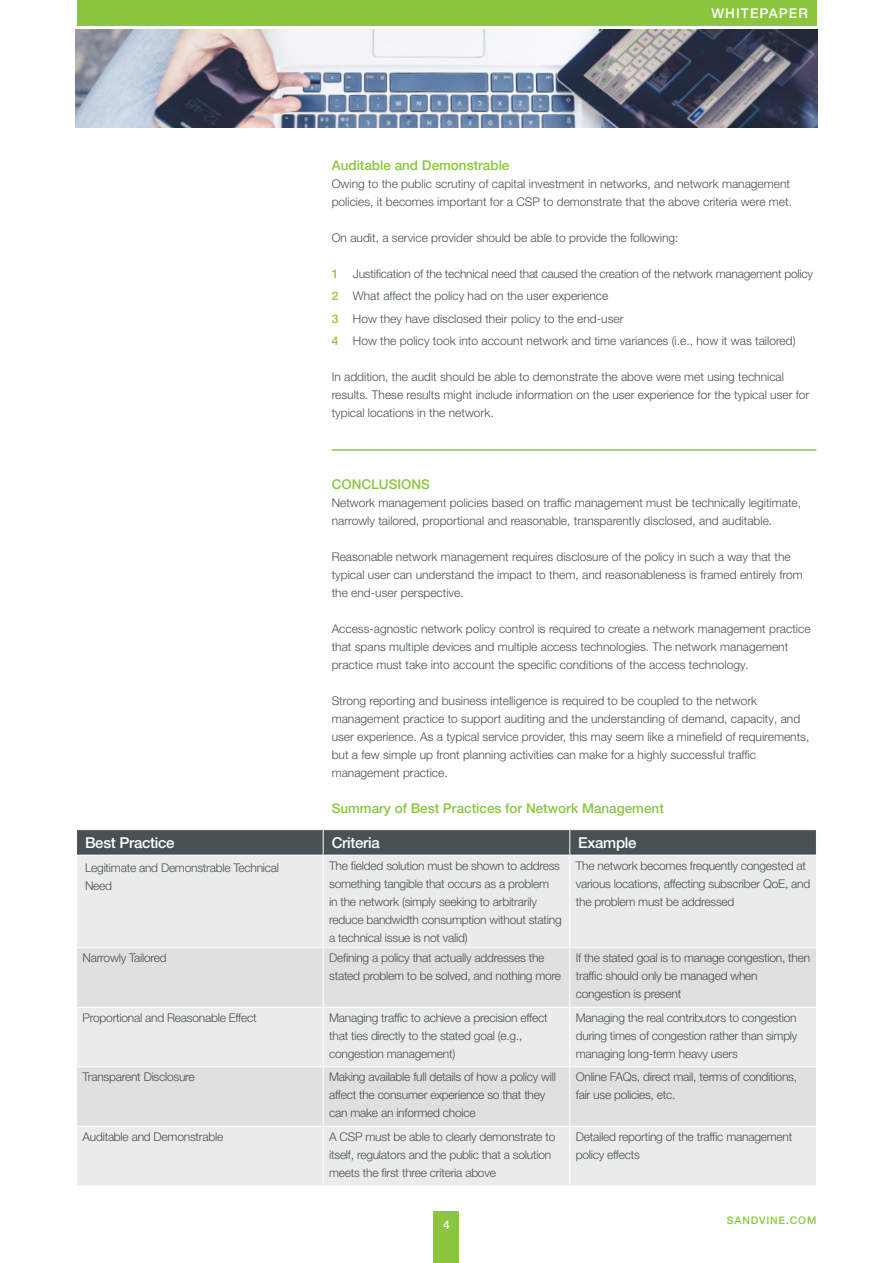
<style>
.page{position:relative;width:893px;height:1263px;background:#fff}
.page>*{position:absolute;margin:0;border:0;box-sizing:border-box;transform-origin:0 0}
.steps__lg_wht_number{font:500 15px "Helvetica Neue LT Pro";letter-spacing:-.02em;color:#fff}
.body_subhead{font:500 13.5px "Helvetica Neue LT Pro";color:#8bc63e}
.doc_type_top_title{font:500 13.5px "Helvetica Neue LT Pro";letter-spacing:.08em;color:#fff}
.body___paragraph{font:500 13.5px "Helvetica Neue LT Pro";color:#8bc63e}
.body___paragraph-2{font:300 12px/18px "Helvetica Neue LT Pro";color:#485153}
.steps__lg_wht_number-2{font:300 12px/18px "Helvetica Neue LT Pro";letter-spacing:-.02em;color:#485153}
.body___paragraph-3{font:300 12px "Helvetica Neue LT Pro";letter-spacing:-.02em;color:#485153}
.Figure_numbering_Wht{font:500 12px "Helvetica Neue LT Pro";color:#fff}
.t1{font:500 10.5px "Helvetica Neue LT Pro";letter-spacing:.08em;color:#8bc63e}
.s1{font-weight:500;color:#8bc63e}
</style>
<div class="page">
<div style="left:434px;top:1212px;width:25px;height:51px;background:#8bc63e"></div>
<hr style="left:332px;top:449px;width:484px;height:2px;background:#8bc63e">
<img style="left:76px;top:30px;width:741px;height:98px">
<div style="left:77px;top:856px;width:739px;height:329px;background:#eaecec"></div>
<svg style="left:77px;top:948px;width:739px;height:178px;background:#e2e4e4"></svg>
<hr style="left:76px;top:947px;width:247px;height:1px;background:#fff">
<hr style="left:323px;top:947px;width:247px;height:1px;background:#fff">
<hr style="left:570px;top:947px;width:247px;height:1px;background:#fff">
<hr style="left:76px;top:1007px;width:247px;height:1px;background:#fff">
<hr style="left:323px;top:1007px;width:247px;height:1px;background:#fff">
<hr style="left:570px;top:1007px;width:247px;height:1px;background:#fff">
<hr style="left:76px;top:1066px;width:247px;height:1px;background:#fff">
<hr style="left:323px;top:1066px;width:247px;height:1px;background:#fff">
<hr style="left:570px;top:1066px;width:247px;height:1px;background:#fff">
<hr style="left:76px;top:1126px;width:247px;height:1px;background:#fff">
<hr style="left:323px;top:1126px;width:247px;height:1px;background:#fff">
<hr style="left:570px;top:1126px;width:247px;height:1px;background:#fff">
<svg style="left:76px;top:830px;width:741px;height:25px;background:#4c5557"></svg>
<hr style="left:323px;top:855px;width:1px;height:92px;background:#fff">
<hr style="left:569px;top:855px;width:1px;height:92px;background:#fff">
<hr style="left:323px;top:948px;width:1px;height:59px;background:#fff">
<hr style="left:569px;top:948px;width:1px;height:59px;background:#fff">
<hr style="left:323px;top:1007px;width:1px;height:59px;background:#fff">
<hr style="left:569px;top:1007px;width:1px;height:59px;background:#fff">
<hr style="left:323px;top:1067px;width:1px;height:59px;background:#fff">
<hr style="left:569px;top:1067px;width:1px;height:59px;background:#fff">
<hr style="left:323px;top:1127px;width:1px;height:58px;background:#fff">
<hr style="left:569px;top:1127px;width:1px;height:58px;background:#fff">
<div style="left:77px;top:0;width:739px;height:26px;background:#8bc63e"></div>
<p class="doc_type_top_title" style="left:713px;top:5px;width:96px">CASE STUDY</p>
<p class="doc_type_top_title" style="left:711px;top:5px;width:98px">WHITEPAPER</p>
<p class="body_subhead" style="left:332px;top:157px;width:179px">Auditable and Demonstrable</p>
<p class="body___paragraph-2" style="left:332px;top:175px;width:462px">Owing to the public scrutiny of capital investment in networks, and network management policies, it becomes important for a CSP to demonstrate that the above criteria were met.</p>
<p class="body___paragraph-2" style="left:332px;top:229px;width:348px">On audit, a service provider should be able to provide the following:</p>
<p class="body___paragraph-3" style="left:332px;top:267px;width:483px"><span class="s1">1</span> Justification of the technical need that caused the creation of the network management policy</p>
<p class="body___paragraph-2" style="left:332px;top:287px;width:278px"><span class="s1">2</span> What affect the policy had on the user experience</p>
<p class="body___paragraph-2" style="left:332px;top:309px;width:293px"><span class="s1">3</span> How they have disclosed their policy to the end-user</p>
<p class="body___paragraph-2" style="left:332px;top:331px;width:465px"><span class="s1">4</span> How the policy took into account network and time variances (i.e., how it was tailored)</p>
<p class="body___paragraph-2" style="left:332px;top:367px;width:479px">In addition, the audit should be able to demonstrate the above were met using technical results. These results might include information on the user experience for the typical user for typical locations in the network.</p>
<p class="body___paragraph" style="left:332px;top:476px;width:100px">CONCLUSIONS</p>
<p class="body___paragraph-2" style="left:332px;top:493px;width:471px">Network management policies based on traffic management must be technically legitimate, narrowly tailored, proportional and reasonable, transparently disclosed, and auditable.</p>
<p class="body___paragraph-2" style="left:332px;top:547px;width:472px">Reasonable network management requires disclosure of the policy in such a way that the typical user can understand the impact to them, and reasonableness is framed entirely from the end-user perspective.</p>
<p class="body___paragraph-2" style="left:332px;top:619px;width:480px">Access-agnostic network policy control is required to create a network management practice that spans multiple devices and multiple access technologies. The network management practice must take into account the specific conditions of the access technology.</p>
<p class="body___paragraph-2" style="left:332px;top:691px;width:479px">Strong reporting and business intelligence is required to be coupled to the network management practice to support auditing and the understanding of demand, capacity, and user experience. As a typical service provider, this may seem like a minefield of requirements, but a few simple up front planning activities can make for a highly successful traffic management practice.</p>
<p class="body_subhead" style="left:332px;top:800px;width:334px">Summary of Best Practices for Network Management</p>
<p class="steps__lg_wht_number" style="left:85px;top:833px;width:91px">Best Practice</p>
<p class="steps__lg_wht_number" style="left:332px;top:833px;width:50px">Criteria</p>
<p class="steps__lg_wht_number" style="left:578px;top:833px;width:60px">Example</p>
<p class="steps__lg_wht_number-2" style="left:85px;top:859px;width:196px">Legitimate and Demonstrable Technical</p>
<p class="steps__lg_wht_number-2" style="left:85px;top:877px;width:29px">Need</p>
<p class="steps__lg_wht_number-2" style="left:329px;top:856px;width:232px">The fielded solution must be shown to address</p>
<p class="steps__lg_wht_number-2" style="left:329px;top:874px;width:221px">something tangible that occurs as a problem</p>
<p class="steps__lg_wht_number-2" style="left:329px;top:892px;width:209px">in the network (simply seeking to arbitrarily</p>
<p class="steps__lg_wht_number-2" style="left:329px;top:910px;width:234px">reduce bandwidth consumption without stating</p>
<p class="steps__lg_wht_number-2" style="left:329px;top:928px;width:140px">a technical issue is not valid)</p>
<p class="steps__lg_wht_number-2" style="left:576px;top:856px;width:232px">The network becomes frequently congested at</p>
<p class="steps__lg_wht_number-2" style="left:576px;top:874px;width:236px">various locations, affecting subscriber QoE, and</p>
<p class="steps__lg_wht_number-2" style="left:576px;top:892px;width:160px">the problem must be addressed</p>
<p class="steps__lg_wht_number-2" style="left:83px;top:949px;width:86px">Narrowly Tailored</p>
<p class="steps__lg_wht_number-2" style="left:329px;top:949px;width:217px">Defining a policy that actually addresses the</p>
<p class="steps__lg_wht_number-2" style="left:329px;top:967px;width:233px">stated problem to be solved, and nothing more</p>
<p class="steps__lg_wht_number-2" style="left:83px;top:1008px;width:176px">Proportional and Reasonable Effect</p>
<p class="steps__lg_wht_number-2" style="left:329px;top:1008px;width:220px">Managing traffic to achieve a precision effect</p>
<p class="steps__lg_wht_number-2" style="left:329px;top:1026px;width:195px">that ties directly to the stated goal (e.g.,</p>
<p class="steps__lg_wht_number-2" style="left:329px;top:1044px;width:128px">congestion management)</p>
<p class="steps__lg_wht_number-2" style="left:83px;top:1068px;width:114px">Transparent Disclosure</p>
<p class="steps__lg_wht_number-2" style="left:329px;top:1068px;width:228px">Making available full details of how a policy will</p>
<p class="steps__lg_wht_number-2" style="left:329px;top:1086px;width:218px">affect the consumer experience so that they can make an informed choice</p>
<p class="steps__lg_wht_number-2" style="left:83px;top:1127px;width:142px">Auditable and Demonstrable</p>
<p class="steps__lg_wht_number-2" style="left:329px;top:1127px;width:228px">A CSP must be able to clearly demonstrate to</p>
<p class="steps__lg_wht_number-2" style="left:329px;top:1145px;width:224px">itself, regulators and the public that a solution</p>
<p class="steps__lg_wht_number-2" style="left:329px;top:1163px;width:168px">meets the first three criteria above</p>
<p class="steps__lg_wht_number-2" style="left:576px;top:949px;width:236px">If the stated goal is to manage congestion, then</p>
<p class="steps__lg_wht_number-2" style="left:576px;top:967px;width:183px">traffic should only be managed when congestion is present</p>
<p class="steps__lg_wht_number-2" style="left:576px;top:1008px;width:222px">Managing the real contributors to congestion</p>
<p class="steps__lg_wht_number-2" style="left:576px;top:1026px;width:223px">during times of congestion rather than simply</p>
<p class="steps__lg_wht_number-2" style="left:576px;top:1044px;width:163px">managing long-term heavy users</p>
<p class="steps__lg_wht_number-2" style="left:576px;top:1068px;width:223px">Online FAQs, direct mail, terms of conditions,</p>
<p class="steps__lg_wht_number-2" style="left:576px;top:1086px;width:101px">fair use policies, etc.</p>
<p class="steps__lg_wht_number-2" style="left:576px;top:1127px;width:218px">Detailed reporting of the traffic management</p>
<p class="steps__lg_wht_number-2" style="left:576px;top:1145px;width:66px">policy effects</p>
<p class="Figure_numbering_Wht" style="left:443px;top:1217px;width:8px">4</p>
<p class="t1" style="left:727px;top:1214px;width:91px">SANDVINE.COM</p>
</div>
